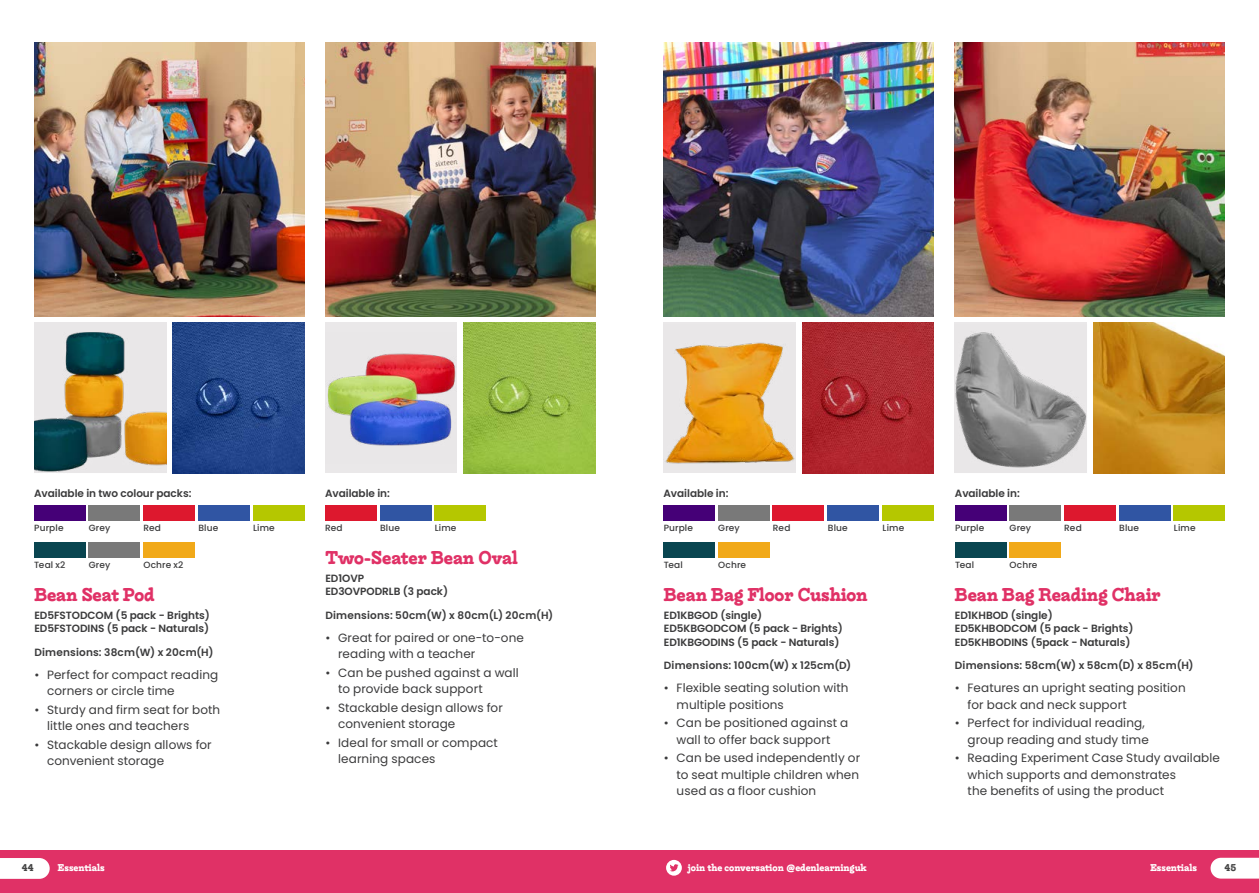
<style>
.page{position:relative;width:1259px;height:893px;background:#fff}
.page>*{position:absolute;margin:0;border:0;box-sizing:border-box;transform-origin:0 0}
.t1{font:700 18px "Liebe Ruth";letter-spacing:-.005em;color:#e03166}
.t2{font:12px/16.5px "Poppins";letter-spacing:.01em;color:#3b3b3c}
.t3{font:600 10.5px/13.5px "Poppins";letter-spacing:-.005em;color:#3b3b3c}
.t4{font:600 10.5px "Poppins";letter-spacing:.015em;color:#3b3b3c}
.t5{font:700 9.6px "Liebe Ruth";color:#fff}
.t6{font:700 9.6px "Liebe Ruth";color:#444}
.t7{font:500 9px "Poppins";letter-spacing:.015em;color:#3b3b3c}
</style>
<div class="page">
<div style="left:0;top:850px;width:1259px;height:43px;background:#e03166"></div>
<svg style="left:0;top:858px;width:50px;height:21px"></svg>
<svg style="left:1210px;top:858px;width:49px;height:21px"></svg>
<svg style="left:666px;top:860px;width:16px;height:16px"></svg>
<img style="left:325px;top:43px;width:271px;height:273px">
<div style="left:325px;top:322px;width:132px;height:151px;background:#eae8e9"></div>
<img style="left:327px;top:353px;width:129px;height:93px">
<img style="left:463px;top:322px;width:133px;height:151px">
<img style="left:663px;top:43px;width:270px;height:273px">
<div style="left:663px;top:322px;width:133px;height:151px;background:#eae8e9"></div>
<img style="left:665px;top:342px;width:130px;height:122px">
<img style="left:802px;top:322px;width:131px;height:151px">
<img style="left:34px;top:43px;width:270px;height:273px">
<img style="left:34px;top:322px;width:132px;height:151px">
<img style="left:173px;top:322px;width:131px;height:151px">
<div style="left:34px;top:505px;width:51px;height:16px;background:#450077"></div>
<div style="left:34px;top:542px;width:51px;height:16px;background:#094550"></div>
<div style="left:89px;top:505px;width:51px;height:16px;background:#797979"></div>
<div style="left:89px;top:542px;width:51px;height:16px;background:#797979"></div>
<div style="left:143px;top:505px;width:51px;height:16px;background:#dd182e"></div>
<div style="left:143px;top:542px;width:51px;height:16px;background:#f1a919"></div>
<div style="left:198px;top:505px;width:51px;height:16px;background:#3055a3"></div>
<div style="left:253px;top:505px;width:51px;height:16px;background:#b5c700"></div>
<div style="left:664px;top:505px;width:51px;height:16px;background:#450077"></div>
<div style="left:664px;top:542px;width:51px;height:16px;background:#094550"></div>
<div style="left:718px;top:505px;width:51px;height:16px;background:#797979"></div>
<div style="left:773px;top:505px;width:51px;height:16px;background:#dd182e"></div>
<div style="left:718px;top:542px;width:51px;height:16px;background:#f1a919"></div>
<div style="left:828px;top:505px;width:51px;height:16px;background:#3055a3"></div>
<div style="left:882px;top:505px;width:51px;height:16px;background:#b5c700"></div>
<div style="left:955px;top:505px;width:51px;height:16px;background:#450077"></div>
<div style="left:955px;top:542px;width:51px;height:16px;background:#094550"></div>
<div style="left:1009px;top:505px;width:51px;height:16px;background:#797979"></div>
<div style="left:1064px;top:505px;width:51px;height:16px;background:#dd182e"></div>
<div style="left:1009px;top:542px;width:51px;height:16px;background:#f1a919"></div>
<div style="left:1119px;top:505px;width:51px;height:16px;background:#3055a3"></div>
<div style="left:1174px;top:505px;width:51px;height:16px;background:#b5c700"></div>
<div style="left:325px;top:505px;width:51px;height:16px;background:#dd182e"></div>
<div style="left:380px;top:505px;width:51px;height:16px;background:#3055a3"></div>
<div style="left:435px;top:505px;width:51px;height:16px;background:#b5c700"></div>
<img style="left:954px;top:43px;width:271px;height:273px">
<img style="left:954px;top:325px;width:133px;height:148px">
<img style="left:1093px;top:322px;width:132px;height:151px">
<p class="t3" style="left:34px;top:486px;width:159px">Available in two colour packs:</p>
<p class="t7" style="left:34px;top:523px;width:31px">Purple</p>
<p class="t7" style="left:34px;top:560px;width:33px">Teal x2</p>
<p class="t7" style="left:89px;top:523px;width:23px">Grey</p>
<p class="t7" style="left:89px;top:560px;width:23px">Grey</p>
<p class="t7" style="left:143px;top:523px;width:19px">Red</p>
<p class="t7" style="left:143px;top:560px;width:42px">Ochre x2</p>
<p class="t7" style="left:198px;top:523px;width:21px">Blue</p>
<p class="t7" style="left:253px;top:523px;width:23px">Lime</p>
<h1 class="t1" style="left:34px;top:584px;width:122px">Bean Seat Pod</h1>
<p class="t3" style="left:34px;top:608px;width:177px">ED5FSTODCOM (5 pack - Brights)<br>ED5FSTODINS (5 pack - Naturals)</p>
<p class="t4" style="left:34px;top:646px;width:181px">Dimensions: 38cm(W) x 20cm(H)</p>
<p class="t2" style="left:47px;top:666px;width:173px;text-indent:-13px">• Perfect for compact reading corners or circle time</p>
<p class="t2" style="left:47px;top:701px;width:174px;text-indent:-13px">• Sturdy and firm seat for both little ones and teachers</p>
<p class="t2" style="left:47px;top:736px;width:166px;text-indent:-13px">• Stackable design allows for convenient storage</p>
<p class="t3" style="left:325px;top:486px;width:66px">Available in:</p>
<p class="t7" style="left:325px;top:523px;width:19px">Red</p>
<p class="t7" style="left:380px;top:523px;width:21px">Blue</p>
<p class="t7" style="left:435px;top:523px;width:23px">Lime</p>
<h1 class="t1" style="left:325px;top:547px;width:194px">Two-Seater Bean Oval</h1>
<p class="t3" style="left:325px;top:571px;width:124px">ED1OVP<br>ED3OVPODRLB (3 pack)</p>
<p class="t4" style="left:325px;top:609px;width:229px">Dimensions: 50cm(W) x 80cm(L) 20cm(H)</p>
<p class="t2" style="left:338px;top:629px;width:187px;text-indent:-13px">• Great for paired or one-to-one reading with a teacher</p>
<p class="t2" style="left:338px;top:664px;width:182px;text-indent:-13px">• Can be pushed against a wall to provide back support</p>
<p class="t2" style="left:338px;top:699px;width:166px;text-indent:-13px">• Stackable design allows for convenient storage</p>
<p class="t2" style="left:338px;top:734px;width:161px;text-indent:-13px">• Ideal for small or compact learning spaces</p>
<p class="t3" style="left:663px;top:486px;width:66px">Available in:</p>
<p class="t7" style="left:664px;top:523px;width:31px">Purple</p>
<p class="t7" style="left:664px;top:560px;width:20px">Teal</p>
<p class="t7" style="left:718px;top:523px;width:23px">Grey</p>
<p class="t7" style="left:773px;top:523px;width:19px">Red</p>
<p class="t7" style="left:718px;top:560px;width:29px">Ochre</p>
<p class="t7" style="left:828px;top:523px;width:21px">Blue</p>
<p class="t7" style="left:882px;top:523px;width:23px">Lime</p>
<h1 class="t1" style="left:664px;top:584px;width:205px">Bean Bag Floor Cushion</h1>
<p class="t3" style="left:664px;top:608px;width:181px">ED1KBGOD (single)<br>ED5KBGODCOM (5 pack - Brights)<br>ED1KBGODINS (5 pack - Naturals)</p>
<p class="t4" style="left:664px;top:659px;width:189px">Dimensions: 100cm(W) x 125cm(D)</p>
<p class="t2" style="left:676px;top:680px;width:173px;text-indent:-13px">• Flexible seating solution with multiple positions</p>
<p class="t2" style="left:664px;top:715px;width:186px;text-align:center">• Can be positioned against a wall to offer back support</p>
<p class="t2" style="left:676px;top:750px;width:185px;text-align:justify;text-indent:-13px">• Can be used independently or to seat multiple children when used as a floor cushion</p>
<p class="t3" style="left:955px;top:486px;width:66px">Available in:</p>
<p class="t7" style="left:955px;top:523px;width:31px">Purple</p>
<p class="t7" style="left:955px;top:560px;width:20px">Teal</p>
<p class="t7" style="left:1009px;top:523px;width:23px">Grey</p>
<p class="t7" style="left:1064px;top:523px;width:19px">Red</p>
<p class="t7" style="left:1009px;top:560px;width:29px">Ochre</p>
<p class="t7" style="left:1119px;top:523px;width:21px">Blue</p>
<p class="t7" style="left:1174px;top:523px;width:23px">Lime</p>
<h1 class="t1" style="left:955px;top:584px;width:207px">Bean Bag Reading Chair</h1>
<p class="t3" style="left:955px;top:608px;width:180px">ED1KHBOD (single)<br>ED5KHBODCOM (5 pack - Brights)<br>ED5KHBODINS (5pack - Naturals)</p>
<p class="t4" style="left:955px;top:659px;width:240px">Dimensions: 58cm(W) x 58cm(D) x 85cm(H)</p>
<p class="t2" style="left:967px;top:680px;width:220px;text-indent:-13px">• Features an upright seating position for back and neck support</p>
<p class="t2" style="left:967px;top:715px;width:183px;text-indent:-13px">• Perfect for individual reading, group reading and study time</p>
<p class="t2" style="left:967px;top:750px;width:254px;text-indent:-13px">• Reading Experiment Case Study available which supports and demonstrates<br>the benefits of using the product</p>
<p class="t6" style="left:22px;top:862px;width:13px">44</p>
<p class="t5" style="left:58px;top:862px;width:48px">Essentials</p>
<p class="t5" style="left:688px;top:862px;width:180px">join the conversation @edenlearninguk</p>
<p class="t5" style="left:1150px;top:862px;width:48px">Essentials</p>
<p class="t6" style="left:1224px;top:862px;width:13px">45</p>
</div>
